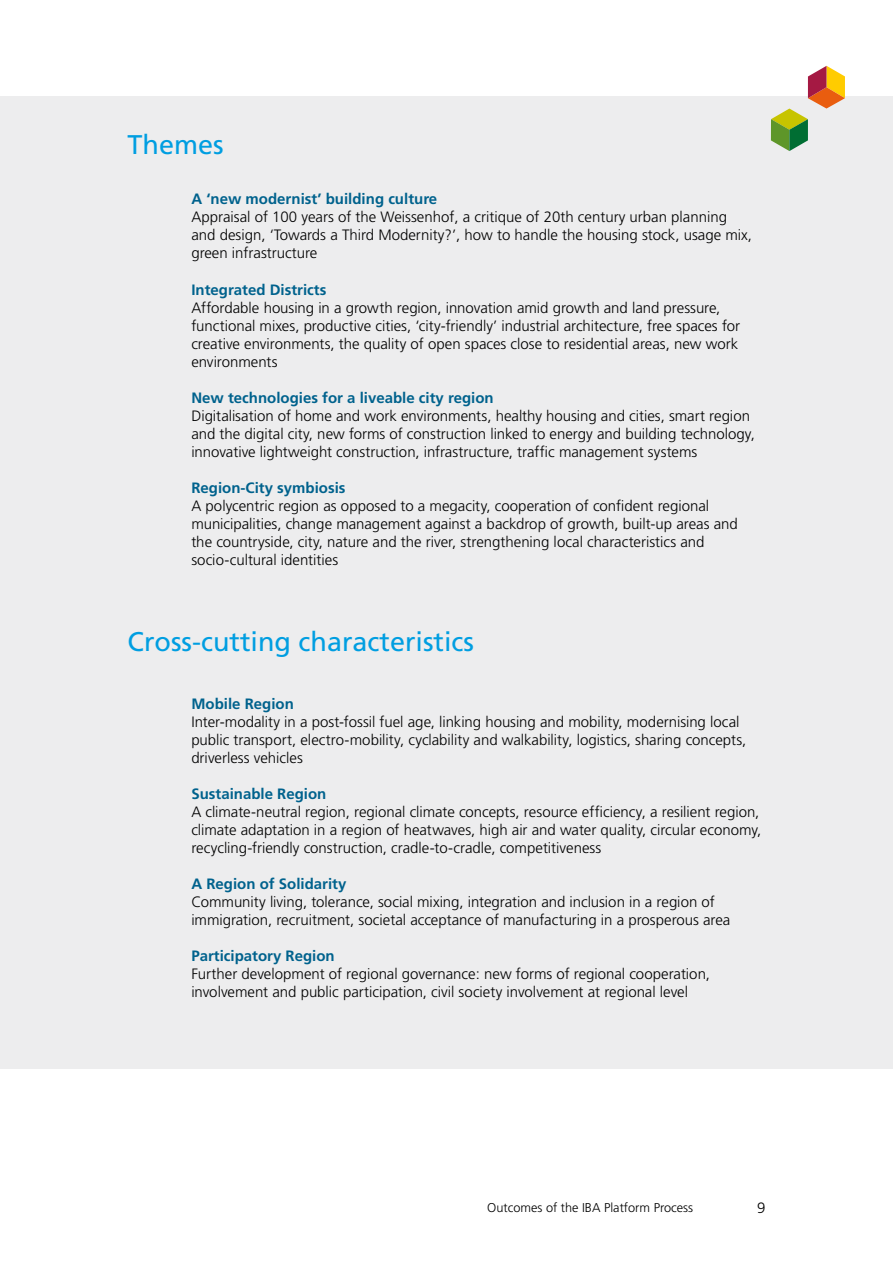
<style>
.page{position:relative;width:893px;height:1263px;background:#fff}
.page>*{position:absolute;margin:0;border:0;box-sizing:border-box;transform-origin:0 0}
.t1{font:27px "Frutiger";color:#009ee1}
.t2{font:300 15px/18px "Frutiger";color:#000}
.t3{font:700 15px "Frutiger";color:#00628d}
.t4{font:300 12.75px "Frutiger";color:#000}
</style>
<div class="page">
<div style="left:1px;top:97px;width:892px;height:972px;background:#ededee"></div>
<svg style="left:771px;top:66px;width:74px;height:85px"></svg>
<h1 class="t1" style="left:128px;top:133px;width:98px">Themes</h1>
<p class="t3" style="left:191px;top:192px;width:247px">A ‘new modernist’ building culture</p>
<p class="t2" style="left:191px;top:208px;width:562px">Appraisal of 100 years of the Weissenhof, a critique of 20th century urban planning and design, ‘Towards a Third Modernity?’, how to handle the housing stock, usage mix, green infrastructure</p>
<p class="t3" style="left:191px;top:283px;width:137px">Integrated Districts</p>
<p class="t2" style="left:191px;top:299px;width:550px">Affordable housing in a growth region, innovation amid growth and land pressure, functional mixes, productive cities, ‘city-friendly’ industrial architecture, free spaces for creative environments, the quality of open spaces close to residential areas, new work environments</p>
<p class="t3" style="left:191px;top:391px;width:304px">New technologies for a liveable city region</p>
<p class="t2" style="left:191px;top:407px;width:565px">Digitalisation of home and work environments, healthy housing and cities, smart region and the digital city, new forms of construction linked to energy and building technology, innovative lightweight construction, infrastructure, traffic management systems</p>
<p class="t3" style="left:191px;top:481px;width:156px">Region-City symbiosis</p>
<p class="t2" style="left:191px;top:497px;width:548px">A polycentric region as opposed to a megacity, cooperation of confident regional municipalities, change management against a backdrop of growth, built-up areas and the countryside, city, nature and the river, strengthening local characteristics and socio-cultural identities</p>
<h1 class="t1" style="left:128px;top:630px;width:348px">Cross-cutting characteristics</h1>
<p class="t3" style="left:191px;top:697px;width:104px">Mobile Region</p>
<p class="t2" style="left:191px;top:713px;width:557px">Inter-modality in a post-fossil fuel age, linking housing and mobility, modernising local public transport, electro-mobility, cyclability and walkability, logistics, sharing concepts, driverless vehicles</p>
<p class="t3" style="left:191px;top:787px;width:137px">Sustainable Region</p>
<p class="t2" style="left:191px;top:803px;width:572px">A climate-neutral region, regional climate concepts, resource efficiency, a resilient region, climate adaptation in a region of heatwaves, high air and water quality, circular economy, recycling-friendly construction, cradle-to-cradle, competitiveness</p>
<p class="t3" style="left:191px;top:877px;width:157px">A Region of Solidarity</p>
<p class="t2" style="left:191px;top:893px;width:541px">Community living, tolerance, social mixing, integration and inclusion in a region of immigration, recruitment, societal acceptance of manufacturing in a prosperous area</p>
<p class="t3" style="left:191px;top:949px;width:145px">Participatory Region</p>
<p class="t2" style="left:191px;top:965px;width:520px">Further development of regional governance: new forms of regional cooperation, involvement and public participation, civil society involvement at regional level</p>
<p class="t4" style="left:487px;top:1201px;width:207px">Outcomes of the IBA Platform Process</p>
<p class="t2" style="left:757px;top:1199px;width:10px">9</p>
</div>
